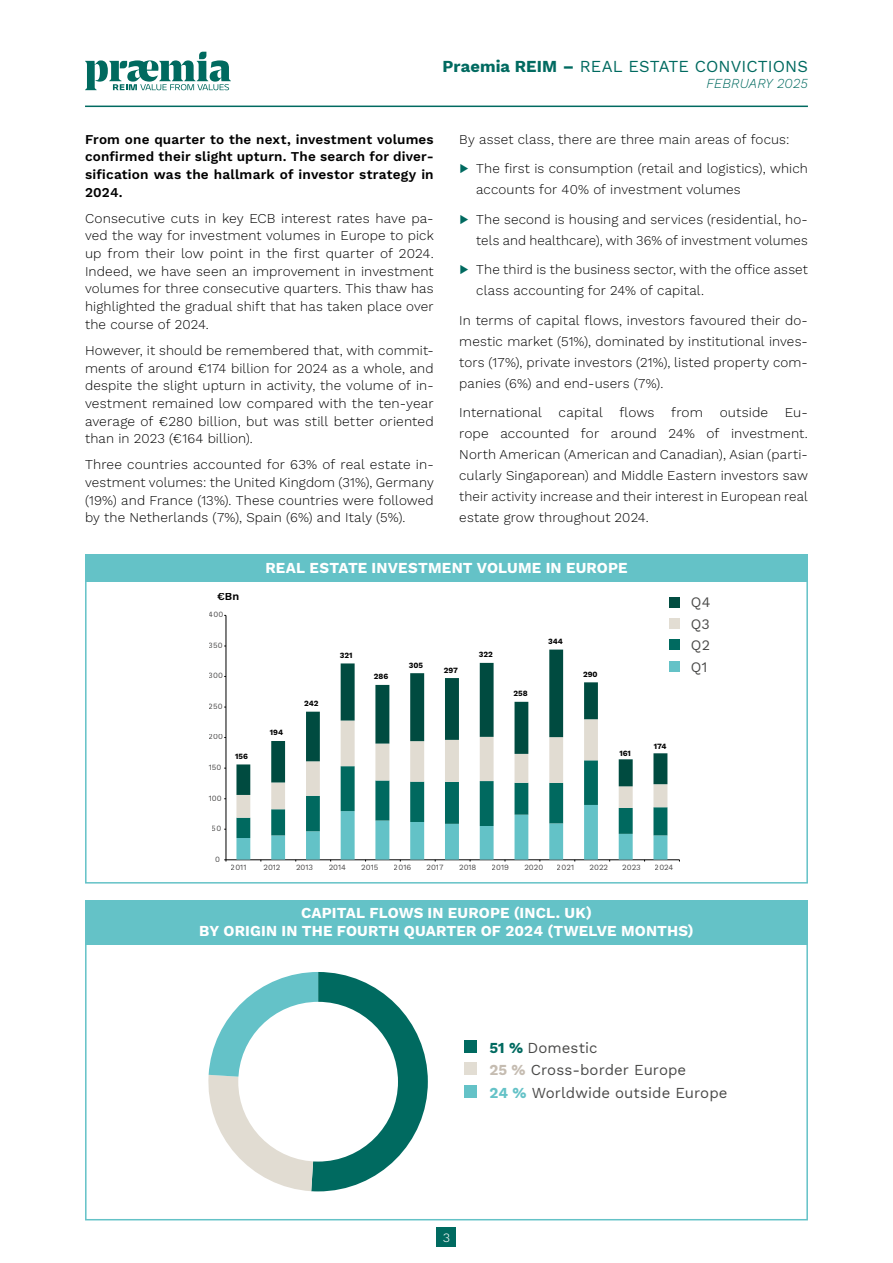
<style>
.page{position:relative;width:893px;height:1263px;background:#fff}
.page>*{position:absolute;margin:0;border:0;box-sizing:border-box;transform-origin:0 0}
.t1{font:16.5px "Work Sans";letter-spacing:.005em;color:#006a60}
._00_Titre_graph{font:700 15px/18px "Work Sans";letter-spacing:.01em;color:#fff;text-align:center}
.legende{font:15px "Work Sans";letter-spacing:.005em;color:#4a4a49}
.t2{font:300 15px "Work Sans";color:#fff}
.legende-2{font:14.25px "Work Sans";letter-spacing:.015em;color:#4a4a49}
._00_Paragraphe{font:300 13.5px/17.7px "Work Sans";letter-spacing:.01em;color:#000;text-align:justify}
._00_Paragraphe-2{font:600 13.5px/17.7px "Work Sans";letter-spacing:.015em;color:#000;text-align:justify}
.t3{font:italic 13.5px "Work Sans";letter-spacing:.01em;color:#006a60}
.t4{font:600 10.95px "Work Sans";color:#000}
.t5{font:7.8px "Work Sans";color:#4a4949}
.t6{font:700 7.8px "Work Sans";color:#000}
.s1{font-weight:700}
.s2{font-weight:400;color:#006a60}
.s3{font-weight:700;color:#006a60}
.s4{font-weight:700;color:#c5bcb1}
.s5{font-weight:700;color:#64c2c7}
</style>
<div class="page">
<div style="left:437px;top:1227px;width:19px;height:19px;background:#006a60"></div>
<hr style="left:85px;top:106px;width:723px;height:1px;background:#006a60">
<svg style="left:85px;top:52px;width:146px;height:38px"></svg>
<div style="left:464px;top:1040px;width:13px;height:13px;background:#006a60"></div>
<div style="left:464px;top:1062px;width:13px;height:13px;background:#e2ddd3"></div>
<div style="left:464px;top:1085px;width:13px;height:12px;background:#64c2c7"></div>
<svg style="left:208px;top:972px;width:220px;height:219px"></svg>
<div style="left:238px;top:1002px;width:160px;height:159px;background:#fff;border-radius:50%"></div>
<hr style="left:226px;top:615px;width:1px;height:245px;background:#000">
<hr style="left:226px;top:859px;width:453px;height:1px;background:#000">
<svg style="left:236px;top:795px;width:431px;height:66px"></svg>
<svg style="left:236px;top:650px;width:431px;height:145px"></svg>
<div style="left:85px;top:554px;width:723px;height:28px;background:#64c2c7"></div>
<div style="left:85px;top:900px;width:723px;height:45px;background:#64c2c7"></div>
<div style="left:670px;top:597px;width:10px;height:10px;background:#024d41"></div>
<div style="left:670px;top:618px;width:10px;height:11px;background:#e2ddd3"></div>
<div style="left:670px;top:639px;width:10px;height:11px;background:#006a60"></div>
<div style="left:670px;top:661px;width:10px;height:10px;background:#64c2c7"></div>
<p class="t1" style="left:443px;top:54px;width:367px"><span class="s1">Praemia REIM –</span> REAL ESTATE CONVICTIONS</p>
<p class="t3" style="left:706px;top:73px;width:103px">FEBRUARY 2025</p>
<p class="_00_Paragraphe-2" style="left:85px;top:130px;width:350px">From one quarter to the next, investment volumes confirmed their slight upturn. The search for diver&shy;sification was the hallmark of investor strategy in 2024.</p>
<p class="_00_Paragraphe" style="left:85px;top:209px;width:350px">Consecutive cuts in key ECB interest rates have pa&shy;ved the way for investment volumes in Europe to pick up from their low point in the first quarter of 2024.<br>Indeed, we have seen an improvement in investment volumes for three consecutive quarters. This thaw has highlighted the gradual shift that has taken place over the course of 2024.</p>
<p class="_00_Paragraphe" style="left:85px;top:341px;width:350px">However, it should be remembered that, with commit&shy;ments of around €174 billion for 2024 as a whole, and despite the slight upturn in activity, the volume of in&shy;vestment remained low compared with the ten-year average of €280 billion, but was still better oriented than in 2023 (€164 billion).</p>
<p class="_00_Paragraphe" style="left:85px;top:455px;width:350px">Three countries accounted for 63% of real estate in&shy;vestment volumes: the United Kingdom (31%), Germany (19%) and France (13%). These countries were followed by the Netherlands (7%), Spain (6%) and Italy (5%).</p>
<p class="_00_Paragraphe" style="left:459px;top:130px;width:332px">By asset class, there are three main areas of focus:</p>
<p class="_00_Paragraphe" style="left:476px;top:157px;width:333px;line-height:21px;text-indent:-17px"><span class="s2">▶</span> The first is consumption (retail and logistics), which accounts for 40% of investment volumes</p>
<p class="_00_Paragraphe" style="left:459px;top:208px;width:350px;line-height:21px;text-align:right"><span class="s2">▶</span> The second is housing and services (residential, ho&shy;tels and healthcare), with 36% of investment volumes</p>
<p class="_00_Paragraphe" style="left:476px;top:259px;width:333px;line-height:21px;text-indent:-17px"><span class="s2">▶</span> The third is the business sector, with the office asset class accounting for 24% of capital.</p>
<p class="_00_Paragraphe" style="left:459px;top:309px;width:350px;line-height:21px">In terms of capital flows, investors favoured their do&shy;mestic market (51%), dominated by institutional inves&shy;tors (17%), private investors (21%), listed property com&shy;panies (6%) and end-users (7%).</p>
<p class="_00_Paragraphe" style="left:459px;top:402px;width:350px;line-height:21px">International capital flows from outside Eu&shy;rope accounted for around 24% of investment.<br>North American (American and Canadian), Asian (parti&shy;cularly Singaporean) and Middle Eastern investors saw their activity increase and their interest in European real estate grow throughout 2024.</p>
<p class="t4" style="left:217px;top:588px;width:23px">€Bn</p>
<p class="t5" style="left:209px;top:609px;width:16px">400</p>
<p class="t5" style="left:209px;top:639px;width:16px">350</p>
<p class="t5" style="left:209px;top:670px;width:16px">300</p>
<p class="t5" style="left:209px;top:700px;width:16px">250</p>
<p class="t5" style="left:209px;top:731px;width:16px">200</p>
<p class="t5" style="left:209px;top:761px;width:14px">150</p>
<p class="t5" style="left:209px;top:792px;width:14px">100</p>
<p class="t5" style="left:212px;top:822px;width:11px">50</p>
<p class="t5" style="left:215px;top:853px;width:6px">0</p>
<p class="t6" style="left:235px;top:750px;width:14px">156</p>
<p class="_00_Titre_graph" style="left:265px;top:558px;width:364px">REAL ESTATE INVESTMENT VOLUME IN EUROPE</p>
<p class="t6" style="left:270px;top:727px;width:15px">194</p>
<p class="t6" style="left:304px;top:697px;width:16px">242</p>
<p class="t6" style="left:340px;top:649px;width:14px">321</p>
<p class="t6" style="left:374px;top:671px;width:16px">286</p>
<p class="t6" style="left:409px;top:659px;width:16px">305</p>
<p class="t6" style="left:444px;top:664px;width:16px">297</p>
<p class="t6" style="left:479px;top:649px;width:16px">322</p>
<p class="t6" style="left:514px;top:688px;width:16px">258</p>
<p class="t6" style="left:548px;top:635px;width:16px">344</p>
<p class="t6" style="left:583px;top:668px;width:16px">290</p>
<p class="t6" style="left:620px;top:747px;width:13px">161</p>
<p class="t6" style="left:654px;top:740px;width:14px">174</p>
<p class="t5" style="left:231px;top:861px;width:17px">2011</p>
<p class="t5" style="left:263px;top:861px;width:19px">2012</p>
<p class="t5" style="left:296px;top:861px;width:19px">2013</p>
<p class="t5" style="left:329px;top:861px;width:19px">2014</p>
<p class="t5" style="left:361px;top:861px;width:19px">2015</p>
<p class="t5" style="left:394px;top:861px;width:19px">2016</p>
<p class="t5" style="left:426px;top:861px;width:18px">2017</p>
<p class="t5" style="left:459px;top:861px;width:19px">2018</p>
<p class="t5" style="left:492px;top:861px;width:19px">2019</p>
<p class="t5" style="left:524px;top:861px;width:20px">2020</p>
<p class="t5" style="left:557px;top:861px;width:19px">2021</p>
<p class="t5" style="left:590px;top:861px;width:20px">2022</p>
<p class="t5" style="left:622px;top:861px;width:20px">2023</p>
<p class="t5" style="left:655px;top:861px;width:20px">2024</p>
<p class="legende-2" style="left:691px;top:592px;width:21px">Q4</p>
<p class="legende-2" style="left:691px;top:613px;width:21px">Q3</p>
<p class="legende-2" style="left:691px;top:634px;width:21px">Q2</p>
<p class="legende-2" style="left:691px;top:656px;width:18px">Q1</p>
<p class="_00_Titre_graph" style="left:199px;top:903px;width:496px">CAPITAL FLOWS IN EUROPE (INCL. UK)<br>BY ORIGIN IN THE FOURTH QUARTER OF 2024 (TWELVE MONTHS)</p>
<p class="legende" style="left:489px;top:1036px;width:110px"><span class="s3">51 %</span> Domestic</p>
<p class="legende" style="left:489px;top:1059px;width:198px"><span class="s4">25 %</span> Cross-border Europe</p>
<p class="legende" style="left:489px;top:1081px;width:240px"><span class="s5">24 %</span> Worldwide outside Europe</p>
<p class="t2" style="left:443px;top:1225px;width:9px">3</p>
</div>
